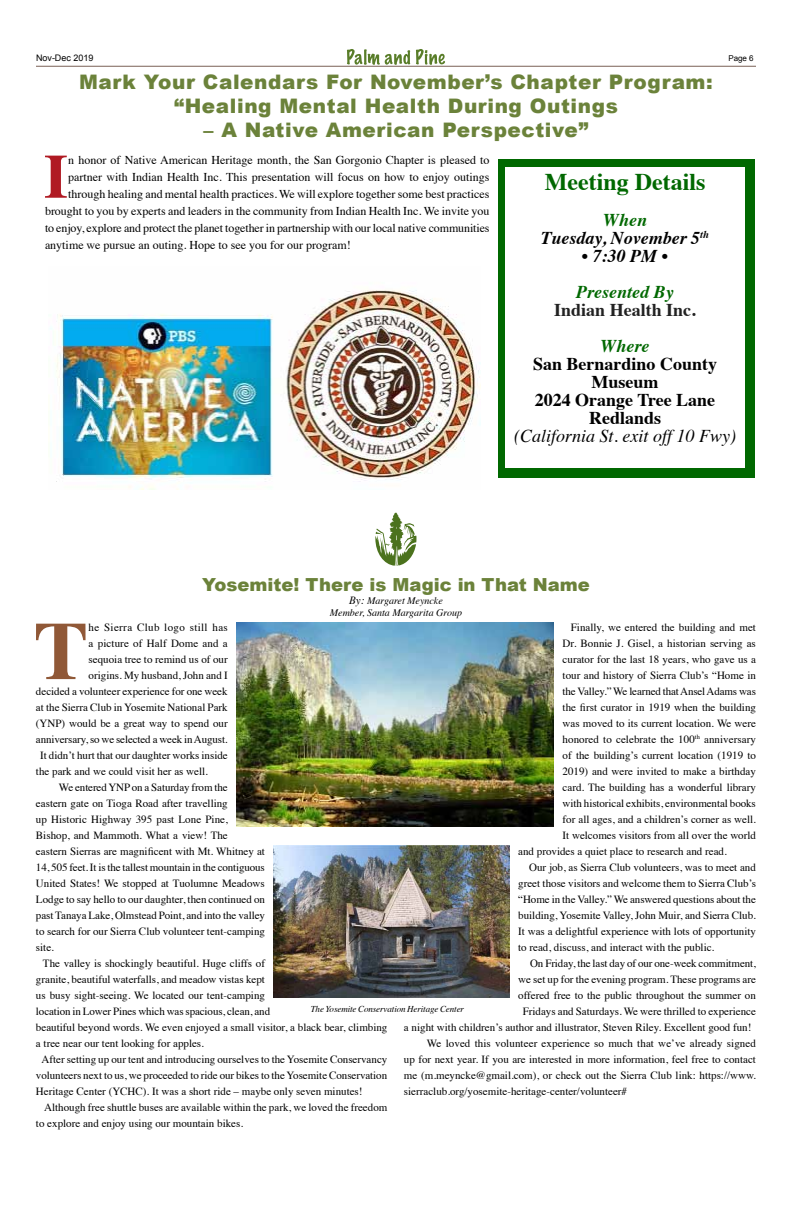
<style>
.page{position:relative;width:792px;height:1224px;background:#fff}
.page>*{position:absolute;margin:0;border:0;box-sizing:border-box;transform-origin:0 0}
.t1{font:700 82px "Times";color:#905837}
.t2{font:700 62.3px "Times";color:#b01a23}
.t3{font:700 24px "Times";color:#006800}
.t4{font:900 20px/24px "Arial";letter-spacing:.03em;color:#6b823a;text-align:center}
.t5{font:700 18px/18px "Times";color:#000;text-align:center}
.t6{font:italic 700 18px/18px "Times";color:#000;text-align:center}
.t7{font:900 18px "Arial";color:#6b823a}
.t8{font:italic 18px "Times";color:#000}
.t9{font:italic 700 18px "Times";color:#006800}
.t10{font:700 18px "Times";color:#222}
.t11{font:12px "Times";color:#000}
.t12{font:11px "Times";color:#000}
.t13{font:11px "Times";letter-spacing:.03em;color:#000}
.t14{font:italic 10px/12px "Times";color:#000;text-align:center}
.t15{font:italic 9px "Times";letter-spacing:-.01em;color:#000}
.t16{font:9px "Arial";color:#000}
.t17{font:8px "Arial";color:#000}
.s1{color:#006800}
.s2{font-size:11px}
</style>
<div class="page">
<hr style="left:36px;top:66px;width:720px;height:1px;background:#7a6056">
<svg style="left:347px;top:49px;width:98px;height:16px"></svg>
<div style="left:499px;top:160px;width:256px;height:318px;background:#006800"></div>
<div style="left:506px;top:167px;width:239px;height:301px;background:#fff"></div>
<svg style="left:375px;top:512px;width:41px;height:54px"></svg>
<img style="left:237px;top:623px;width:317px;height:204px">
<img style="left:274px;top:845px;width:235px;height:152px">
<img style="left:50px;top:290px;width:431px;height:200px">
<p class="t16" style="left:36px;top:51px;width:59px">Nov-Dec 2019</p>
<p class="t17" style="left:728px;top:53px;width:27px">Page 6</p>
<h3 class="t4" style="left:79px;top:69px;width:635px">Mark Your Calendars For November’s Chapter Program: “Healing Mental Health During Outings</h3>
<h3 class="t4" style="left:204px;top:117px;width:386px">– A Native American Perspective”</h3>
<h3 class="t3" style="left:545px;top:159px;width:162px">Meeting Details</h3>
<h3 class="t6" style="left:541px;top:209px;width:169px"><span class="s1">When<br></span>Tuesday, November 5<sup>th</sup></h3>
<h3 class="t6" style="left:582px;top:245px;width:88px">• 7:30 PM •</h3>
<h3 class="t9" style="left:576px;top:275px;width:99px">Presented By</h3>
<h3 class="t10" style="left:554px;top:292px;width:143px">Indian Health Inc.</h3>
<h3 class="t9" style="left:601px;top:329px;width:50px">Where</h3>
<h3 class="t5" style="left:533px;top:353px;width:186px">San Bernardino County<br>Museum<br>2024 Orange Tree Lane<br>Redlands</h3>
<h3 class="t8" style="left:514px;top:420px;width:224px">(California St. exit off 10 Fwy)</h3>
<h2 class="t2" style="left:44px;top:117px;width:26px">I</h2>
<p class="t11" style="left:68px;top:148px;width:423px">n honor of Native American Heritage month, the San Gorgonio Chapter is pleased to</p>
<p class="t11" style="left:68px;top:165px;width:423px">partner with Indian Health Inc. This presentation will focus on how to enjoy outings</p>
<p class="t11" style="left:68px;top:182px;width:423px">through healing and mental health practices. We will explore together some best practices</p>
<p class="t11" style="left:45px;top:199px;width:446px">brought to you by experts and leaders in the community from Indian Health Inc. We invite you</p>
<p class="t11" style="left:45px;top:216px;width:446px">to enjoy, explore and protect the planet together in partnership with our local native communities</p>
<p class="t11" style="left:45px;top:234px;width:307px">anytime we pursue an outing. Hope to see you for our program!</p>
<h3 class="t7" style="left:202px;top:571px;width:389px">Yosemite! There is Magic in That Name</h3>
<p class="t14" style="left:330px;top:594px;width:134px"><span class="s2">By:</span> Margaret Meyncke<br>Member, Santa Margarita Group</p>
<h1 class="t1" style="left:34px;top:573px;width:56px">T</h1>
<p class="t13" style="left:89px;top:617px;width:141px">he Sierra Club logo still has</p>
<p class="t12" style="left:571px;top:617px;width:187px">Finally, we entered the building and met</p>
<p class="t12" style="left:563px;top:633px;width:195px">Dr. Bonnie J. Gisel, a historian serving as</p>
<p class="t12" style="left:563px;top:649px;width:195px">curator for the last 18 years, who gave us a</p>
<p class="t12" style="left:563px;top:665px;width:195px">tour and history of Sierra Club’s “Home in</p>
<p class="t12" style="left:563px;top:681px;width:195px">the Valley.” We learned that Ansel Adams was</p>
<p class="t12" style="left:563px;top:697px;width:195px">the first curator in 1919 when the building</p>
<p class="t12" style="left:563px;top:713px;width:195px">was moved to its current location. We were</p>
<p class="t12" style="left:563px;top:729px;width:195px">honored to celebrate the 100<sup>th</sup> anniversary</p>
<p class="t12" style="left:563px;top:745px;width:195px">of the building’s current location (1919 to</p>
<p class="t12" style="left:563px;top:761px;width:195px">2019) and were invited to make a birthday</p>
<p class="t12" style="left:563px;top:777px;width:195px">card. The building has a wonderful library</p>
<p class="t12" style="left:563px;top:793px;width:195px">with historical exhibits, environmental books</p>
<p class="t12" style="left:563px;top:809px;width:195px">for all ages, and a children’s corner as well.</p>
<p class="t12" style="left:563px;top:825px;width:195px">It welcomes visitors from all over the world</p>
<p class="t12" style="left:518px;top:841px;width:210px">and provides a quiet place to research and read.</p>
<p class="t12" style="left:529px;top:857px;width:228px">Our job, as Sierra Club volunteers, was to meet and</p>
<p class="t12" style="left:518px;top:873px;width:239px">greet those visitors and welcome them to Sierra Club’s</p>
<p class="t12" style="left:518px;top:889px;width:239px">“Home in the Valley.” We answered questions about the</p>
<p class="t12" style="left:518px;top:905px;width:239px">building, Yosemite Valley, John Muir, and Sierra Club.</p>
<p class="t12" style="left:518px;top:921px;width:239px">It was a delightful experience with lots of opportunity</p>
<p class="t12" style="left:518px;top:937px;width:198px">to read, discuss, and interact with the public.</p>
<p class="t12" style="left:530px;top:953px;width:227px">On Friday, the last day of our one-week commitment,</p>
<p class="t12" style="left:518px;top:969px;width:239px">we set up for the evening program. These programs are</p>
<p class="t12" style="left:518px;top:985px;width:239px">offered free to the public throughout the summer on</p>
<p class="t12" style="left:523px;top:1001px;width:235px">Fridays and Saturdays. We were thrilled to experience</p>
<p class="t12" style="left:404px;top:1017px;width:349px">a night with children’s author and illustrator, Steven Riley. Excellent good fun!</p>
<p class="t12" style="left:427px;top:1033px;width:331px">We loved this volunteer experience so much that we’ve already signed</p>
<p class="t12" style="left:404px;top:1049px;width:353px">up for next year. If you are interested in more information, feel free to contact</p>
<p class="t12" style="left:404px;top:1065px;width:353px">me (m.meyncke@gmail.com), or check out the Sierra Club link: https://www.</p>
<p class="t12" style="left:404px;top:1081px;width:225px">sierraclub.org/yosemite-heritage-center/volunteer#</p>
<p class="t12" style="left:89px;top:633px;width:141px">a picture of Half Dome and a</p>
<p class="t12" style="left:89px;top:649px;width:141px">sequoia tree to remind us of our</p>
<p class="t12" style="left:89px;top:665px;width:141px">origins. My husband, John and I</p>
<p class="t12" style="left:36px;top:681px;width:193px">decided a volunteer experience for one week</p>
<p class="t12" style="left:36px;top:697px;width:193px">at the Sierra Club in Yosemite National Park</p>
<p class="t12" style="left:36px;top:713px;width:193px">(YNP) would be a great way to spend our</p>
<p class="t12" style="left:36px;top:729px;width:193px">anniversary, so we selected a week in August.</p>
<p class="t12" style="left:40px;top:745px;width:189px">It didn’t hurt that our daughter works inside</p>
<p class="t12" style="left:36px;top:761px;width:173px">the park and we could visit her as well.</p>
<p class="t12" style="left:59px;top:777px;width:170px">We entered YNP on a Saturday from the</p>
<p class="t12" style="left:36px;top:793px;width:193px">eastern gate on Tioga Road after travelling</p>
<p class="t12" style="left:36px;top:809px;width:193px">up Historic Highway 395 past Lone Pine,</p>
<p class="t12" style="left:36px;top:825px;width:193px">Bishop, and Mammoth. What a view! The</p>
<p class="t12" style="left:36px;top:841px;width:231px">eastern Sierras are magnificent with Mt. Whitney at</p>
<p class="t12" style="left:36px;top:857px;width:230px">14, 505 feet. It is the tallest mountain in the contiguous</p>
<p class="t12" style="left:36px;top:873px;width:230px">United States! We stopped at Tuolumne Meadows</p>
<p class="t12" style="left:36px;top:889px;width:231px">Lodge to say hello to our daughter, then continued on</p>
<p class="t12" style="left:36px;top:905px;width:231px">past Tanaya Lake, Olmstead Point, and into the valley</p>
<p class="t12" style="left:36px;top:921px;width:231px">to search for our Sierra Club volunteer tent-camping</p>
<p class="t12" style="left:36px;top:937px;width:20px">site.</p>
<p class="t12" style="left:43px;top:953px;width:224px">The valley is shockingly beautiful. Huge cliffs of</p>
<p class="t12" style="left:36px;top:969px;width:230px">granite, beautiful waterfalls, and meadow vistas kept</p>
<p class="t12" style="left:36px;top:985px;width:231px">us busy sight-seeing. We located our tent-camping</p>
<p class="t12" style="left:36px;top:1001px;width:236px">location in Lower Pines which was spacious, clean, and</p>
<p class="t12" style="left:36px;top:1017px;width:353px">beautiful beyond words. We even enjoyed a small visitor, a black bear, climbing</p>
<p class="t12" style="left:36px;top:1033px;width:170px">a tree near our tent looking for apples.</p>
<p class="t12" style="left:42px;top:1049px;width:347px">After setting up our tent and introducing ourselves to the Yosemite Conservancy</p>
<p class="t12" style="left:36px;top:1065px;width:353px">volunteers next to us, we proceeded to ride our bikes to the Yosemite Conservation</p>
<p class="t12" style="left:36px;top:1081px;width:328px">Heritage Center (YCHC). It was a short ride – maybe only seven minutes!</p>
<p class="t12" style="left:44px;top:1097px;width:345px">Although free shuttle buses are available within the park, we loved the freedom</p>
<p class="t12" style="left:36px;top:1113px;width:209px">to explore and enjoy using our mountain bikes.</p>
<p class="t15" style="left:311px;top:1001px;width:155px">The Yosemite Conservation Heritage Center</p>
</div>
